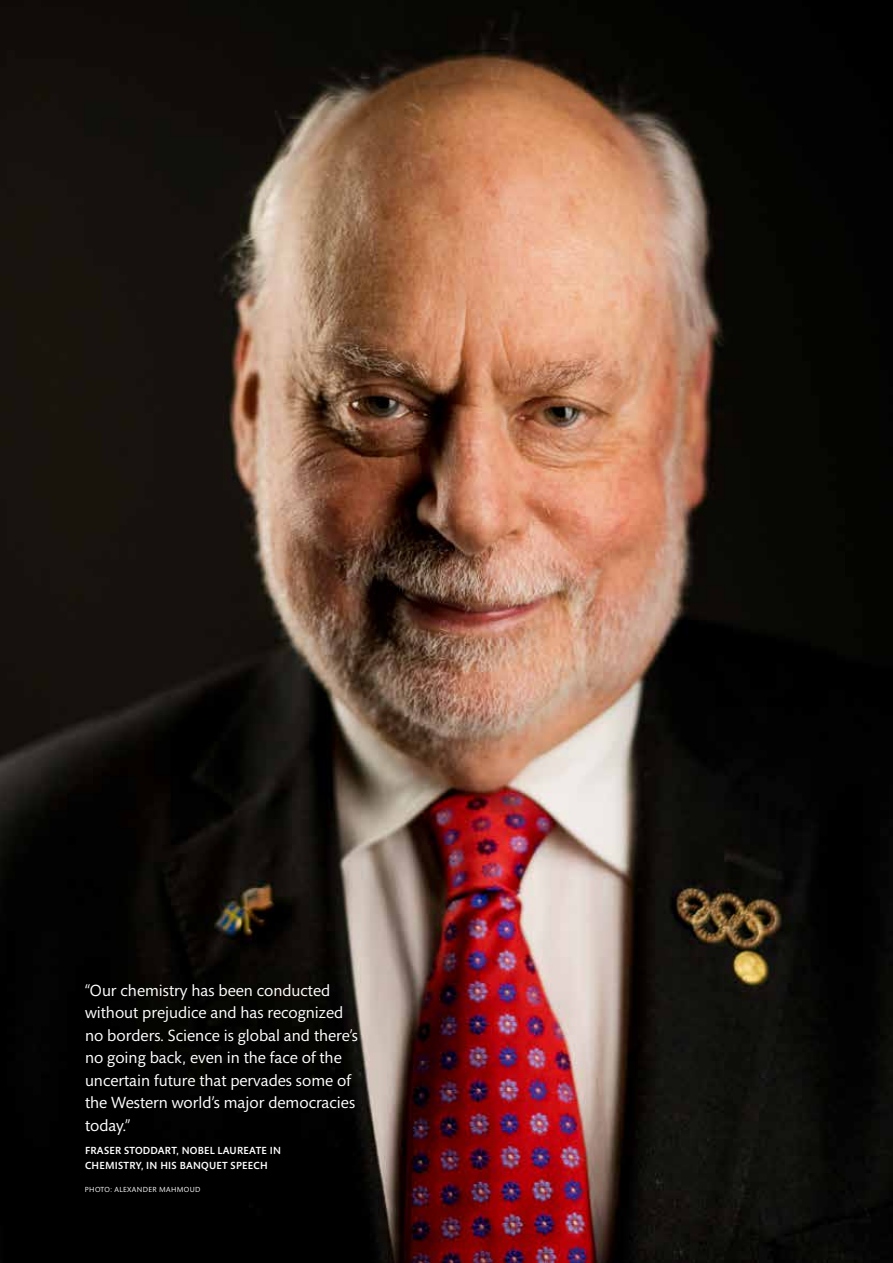
<style>
.page{position:relative;width:893px;height:1263px;background:#fff}
.page>*{position:absolute;margin:0;border:0;box-sizing:border-box;transform-origin:0 0}
.t1{font:16.5px/22.5px "Mundo Sans Std";color:#fff}
.t2{font:500 10.5px/15px "Mundo Sans Std";letter-spacing:.025em;color:#fff}
.t3{font:7.5px "Mundo Sans Std";letter-spacing:.05em;color:#fff}
</style>
<div class="page">
<img style="left:0;top:0;width:893px;height:1263px">
<p class="t1" style="left:85px;top:979px;width:274px">“Our chemistry has been conducted without prejudice and has recognized no borders. Science is global and there’s no going back, even in the face of the uncertain future that pervades some of the Western world’s major democracies today.”</p>
<p class="t2" style="left:85px;top:1143px;width:197px">FRASER STODDART, NOBEL LAUREATE IN<br>CHEMISTRY, IN HIS BANQUET SPEECH</p>
<p class="t3" style="left:85px;top:1185px;width:117px">PHOTO: ALEXANDER MAHMOUD</p>
</div>
